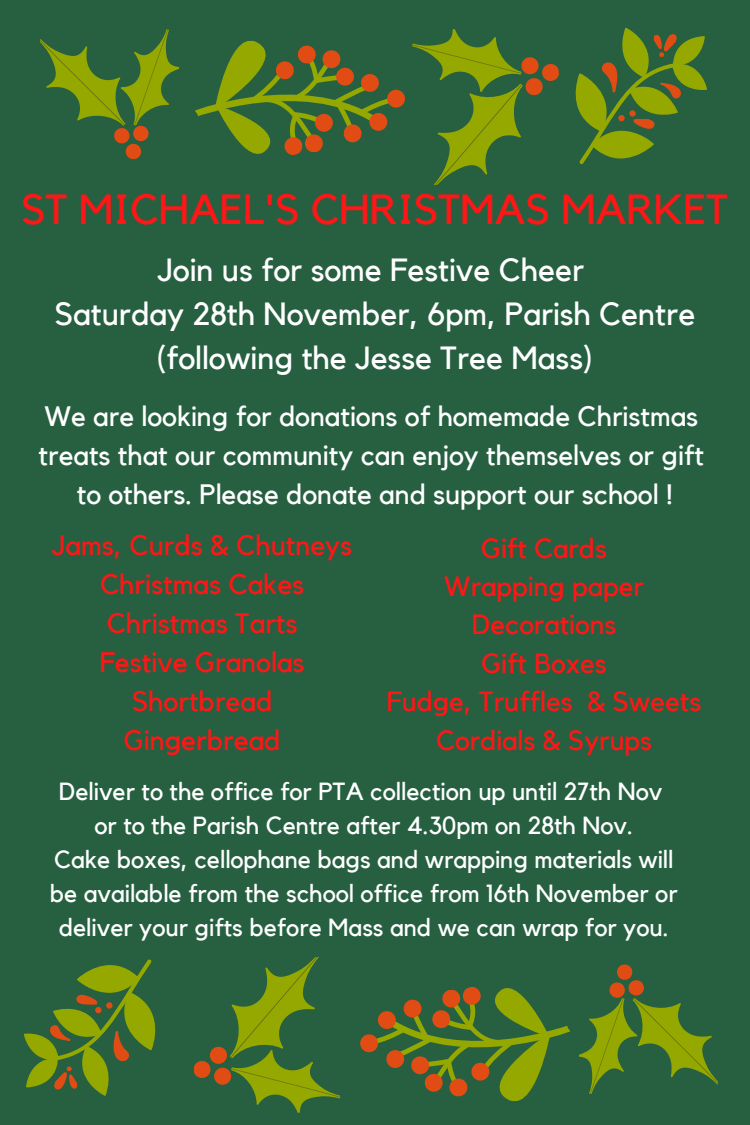
<style>
.page{position:relative;width:750px;height:1125px;background:#266041}
.page>*{position:absolute;margin:0;border:0;box-sizing:border-box;transform-origin:0 0}
.t1{font:42px "Kollektif";color:#ff1616}
.t2{font:32px/44.2px "Kollektif";color:#fff;text-align:center}
.t3{font:28.1px/38.9px "Kollektif";color:#ff1616;text-align:center}
.t4{font:28px/39px "Kollektif";color:#fff;text-align:center}
.t5{font:27.7px/38.4px "Kollektif";color:#ff1616;text-align:center}
.t6{font:24.7px/34px "Kollektif";color:#fff;text-align:center}
</style>
<div class="page">
<svg style="left:41px;top:30px;width:138px;height:129px"></svg>
<svg style="left:195px;top:28px;width:512px;height:157px"></svg>
<svg style="left:580px;top:965px;width:138px;height:129px"></svg>
<svg style="left:24px;top:959px;width:132px;height:137px"></svg>
<svg style="left:360px;top:987px;width:210px;height:114px"></svg>
<svg style="left:193px;top:957px;width:148px;height:156px"></svg>
<h1 class="t1" style="left:22px;top:190px;width:708px">ST MICHAEL'S CHRISTMAS MARKET</h1>
<p class="t2" style="left:55px;top:249px;width:642px">Join us for some Festive Cheer<br>Saturday 28th November, 6pm, Parish Centre (following the Jesse Tree Mass)</p>
<p class="t4" style="left:39px;top:398px;width:667px">We are looking for donations of homemade Christmas treats that our community can enjoy themselves or gift to others. Please donate and support our school !</p>
<p class="t5" style="left:387px;top:530px;width:316px">Gift Cards<br>Wrapping paper<br>Decorations<br>Gift Boxes<br>Fudge, Truffles &amp; Sweets<br>Cordials &amp; Syrups</p>
<p class="t6" style="left:50px;top:775px;width:629px">Deliver to the office for PTA collection up until 27th Nov or to the Parish Centre after 4.30pm on 28th Nov.<br>Cake boxes, cellophane bags and wrapping materials will be available from the school office from 16th November or deliver your gifts before Mass and we can wrap for you.</p>
<p class="t3" style="left:52px;top:527px;width:302px">Jams, Curds &amp; Chutneys<br>Christmas Cakes<br>Christmas Tarts<br>Festive Granolas<br>Shortbread<br>Gingerbread</p>
</div>
